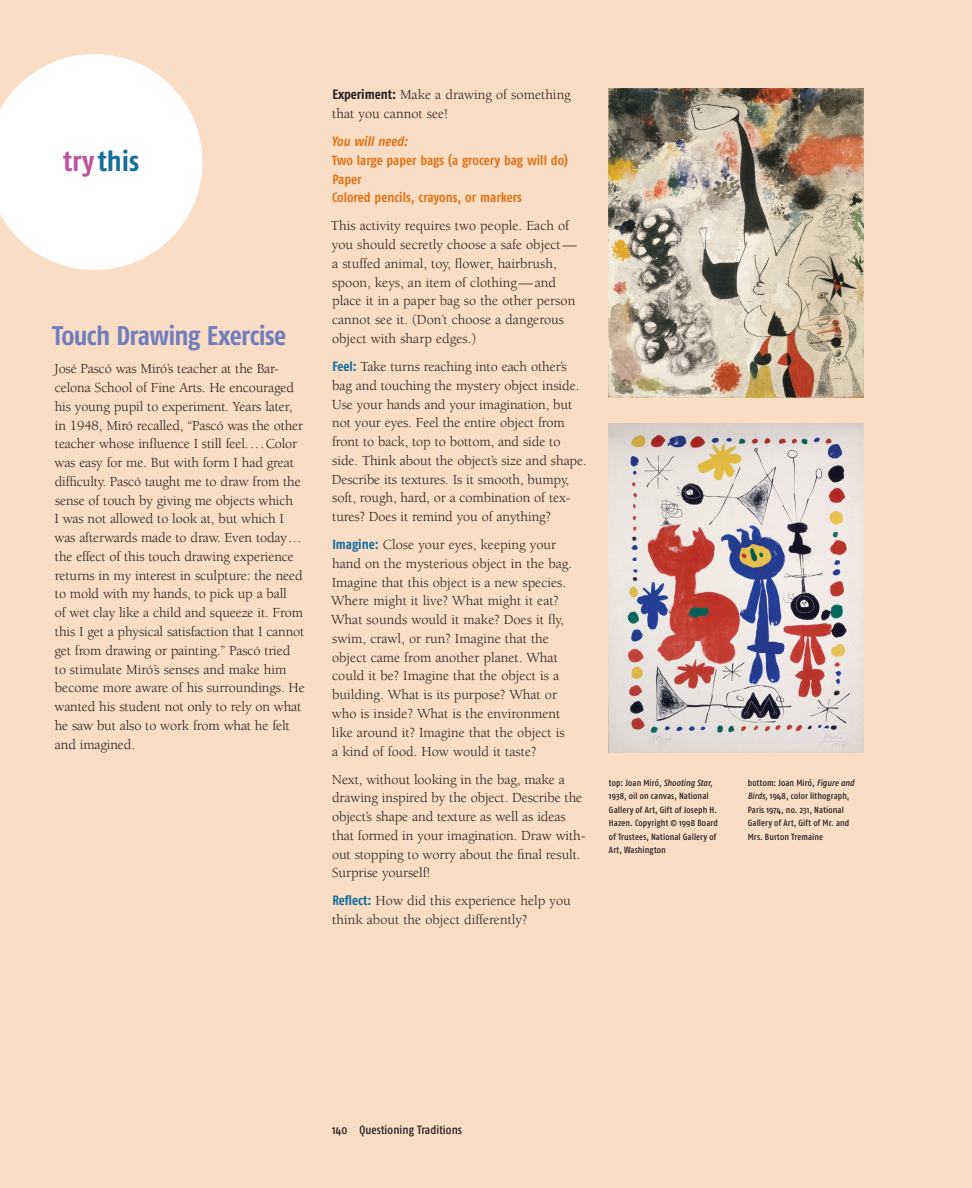
<style>
.page{position:relative;width:972px;height:1188px;background:#f9ddc5}
.page>*{position:absolute;margin:0;border:0;box-sizing:border-box;transform-origin:0 0}
.t1{font:700 28.5px "Fago Co";color:#176d9b}
.t2{font:700 27px "Fago Co";letter-spacing:-.025em;color:#717dbd}
.t3{font:14.25px/18.8px "Berkeley Std";letter-spacing:-.01em;color:#231f20}
.t4{font:700 13.5px/18.8px "Fago Co";color:#de761b}
.t5{font:italic 700 13.5px "Fago Co";color:#de761b}
.t6{font:12px "Fago Co Med";letter-spacing:.01em;color:#231f20}
.t7{font:9px/13.5px "Fago Co Med";letter-spacing:.015em;color:#231f20}
.s1{color:#bc55a1}
.s2{font-family:"Fago Co";font-weight:700;font-size:13.5px}
.s3{font-family:"Fago Co";font-weight:700;font-size:13.5px;color:#176d9b}
.s4{font-style:italic}
</style>
<div class="page">
<svg style="left:0;top:54px;width:202px;height:216px"></svg>
<img style="left:609px;top:89px;width:255px;height:308px">
<img style="left:609px;top:423px;width:255px;height:329px">
<h1 class="t1" style="left:63px;top:144px;width:78px"><span class="s1">try</span> this</h1>
<h2 class="t2" style="left:52px;top:320px;width:235px">Touch Drawing Exercise</h2>
<p class="t3" style="left:54px;top:360px;width:252px">José Pascó was Miró’s teacher at the Bar&shy;celona School of Fine Arts. He encouraged his young pupil to experiment. Years later, in 1948, Miró recalled, “Pascó was the other teacher whose influence I still feel....Color was easy for me. But with form I had great difficulty. Pascó taught me to draw from the sense of touch by giving me objects which<br>I was not allowed to look at, but which I was afterwards made to draw. Even today... the effect of this touch drawing experience returns in my interest in sculpture: the need to mold with my hands, to pick up a ball<br>of wet clay like a child and squeeze it. From this I get a physical satisfaction that I cannot get from drawing or painting.” Pascó tried to stimulate Miró’s senses and make him become more aware of his surroundings. He wanted his student not only to rely on what he saw but also to work from what he felt and imagined.</p>
<p class="t3" style="left:332px;top:86px;width:240px"><span class="s2">Experiment:</span> Make a drawing of something that you cannot see!</p>
<p class="t5" style="left:331px;top:133px;width:78px">You will need:</p>
<p class="t4" style="left:332px;top:151px;width:238px">Two large paper bags (a grocery bag will do)<br>Paper<br>Colored pencils, crayons, or markers</p>
<p class="t3" style="left:331px;top:217px;width:247px">This activity requires two people. Each of you should secretly choose a safe object— a stuffed animal, toy, flower, hairbrush, spoon, keys, an item of clothing—and place it in a paper bag so the other person cannot see it. (Don’t choose a dangerous object with sharp edges.)</p>
<p class="t3" style="left:332px;top:357px;width:256px"><span class="s3">Feel:</span> Take turns reaching into each other’s bag and touching the mystery object inside.<br>Use your hands and your imagination, but not your eyes. Feel the entire object from front to back, top to bottom, and side to side. Think about the object’s size and shape.<br>Describe its textures. Is it smooth, bumpy, soft, rough, hard, or a combination of tex&shy;tures? Does it remind you of anything?</p>
<p class="t3" style="left:331px;top:536px;width:242px"><span class="s3">Imagine:</span> Close your eyes, keeping your hand on the mysterious object in the bag.<br>Imagine that this object is a new species.<br>Where might it live? What might it eat?<br>What sounds would it make? Does it fly, swim, crawl, or run? Imagine that the object came from another planet. What could it be? Imagine that the object is a building. What is its purpose? What or who is inside? What is the environment like around it? Imagine that the object is a kind of food. How would it taste?</p>
<p class="t3" style="left:332px;top:770px;width:255px">Next, without looking in the bag, make a drawing inspired by the object. Describe the object’s shape and texture as well as ideas that formed in your imagination. Draw with&shy;out stopping to worry about the final result.<br>Surprise yourself!</p>
<p class="t3" style="left:332px;top:892px;width:240px"><span class="s3">Reflect:</span> How did this experience help you think about the object differently?</p>
<p class="t7" style="left:609px;top:776px;width:110px">top: Joan Miró, <span class="s4">Shooting Star,<br></span>1938, oil on canvas, National<br>Gallery of Art, Gift of Joseph H.<br>Hazen. Copyright © 1998 Board of Trustees, National Gallery of<br>Art, Washington</p>
<p class="t7" style="left:748px;top:776px;width:108px">bottom: Joan Miró, <span class="s4">Figure and<br>Birds,</span> 1948, color lithograph,<br>Paris 1974, no. 231, National<br>Gallery of Art, Gift of Mr. and<br>Mrs. Burton Tremaine</p>
<p class="t6" style="left:332px;top:1123px;width:131px">140 Questioning Traditions</p>
</div>
